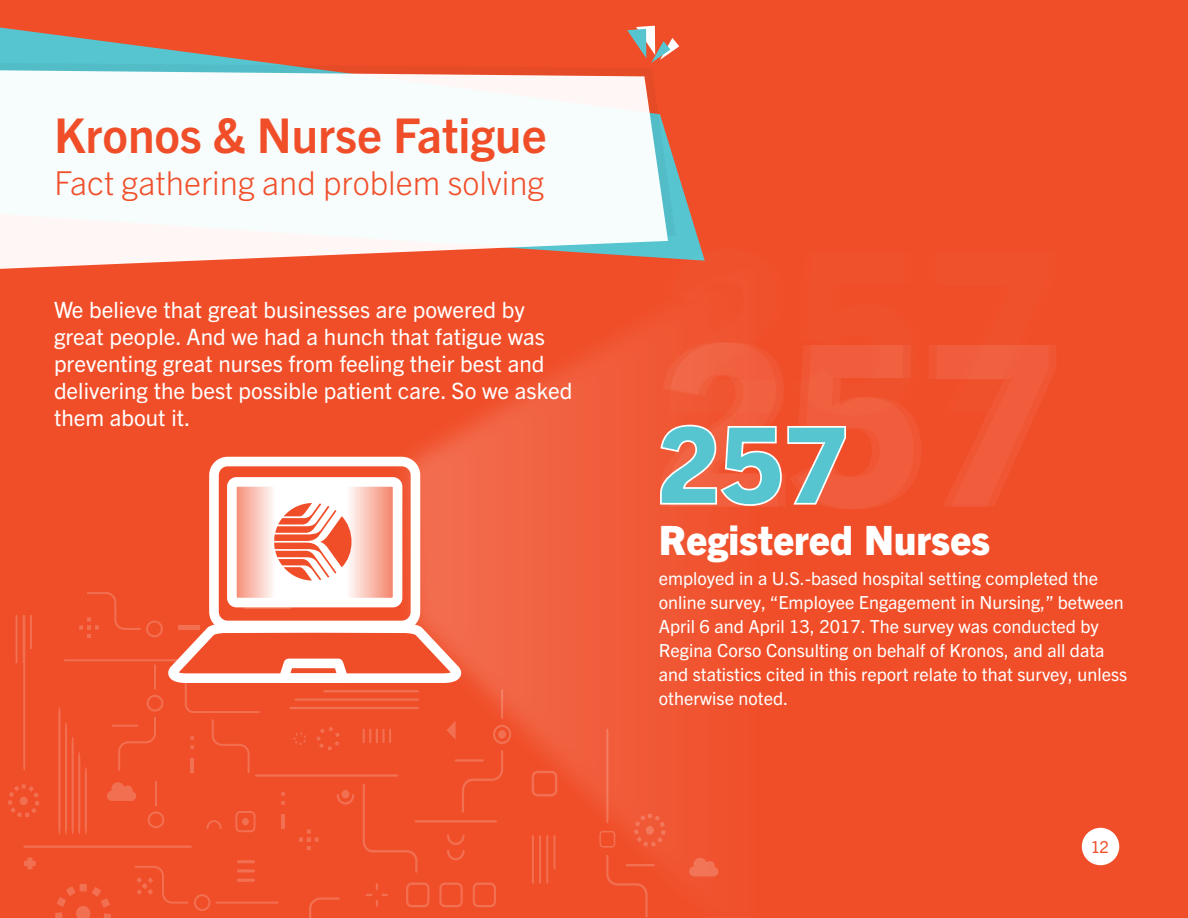
<style>
.page{position:relative;width:1188px;height:918px;background:#f04e29}
.page>*{position:absolute;margin:0;border:0;box-sizing:border-box;transform-origin:0 0}
.t1{font:700 48px "Trade Gothic Next LT Pro";color:#f04e29}
.t2{font:800 40.5px "Trade Gothic Next LT Pro";color:#fff}
.t3{font:300 33px "Trade Gothic Next LT Pro";color:#f04e29}
.t4{font:22.5px/27px "Trade Gothic Next LT Pro";color:#fff}
.t5{font:18px/24px "Trade Gothic Next LT Pro";color:#fff}
.t6{font:16.5px "Trade Gothic Next LT Pro";color:#f04e29}
</style>
<div class="page">
<img style="left:356px;top:329px;width:363px;height:589px">
<svg style="left:238px;top:488px;width:153px;height:104px;background:#facdc3"></svg>
<svg style="left:274px;top:503px;width:78px;height:78px"></svg>
<div style="left:209px;top:457px;width:211px;height:173px;border:10px solid #fff;border-radius:14px"></div>
<div style="left:227px;top:477px;width:175px;height:130px;border:10px solid #fff;border-radius:5px"></div>
<svg style="left:8px;top:592px;width:503px;height:326px"></svg>
<svg style="left:0;top:28px;width:701px;height:221px"></svg>
<svg style="left:0;top:63px;width:676px;height:174px"></svg>
<svg style="left:0;top:70px;width:668px;height:199px;background:#f3ebe8"></svg>
<hr style="left:95px;top:221px;width:175px;height:1px;background:#fff">
<hr style="left:201px;top:231px;width:113px;height:1px;background:#fff">
<svg style="left:627px;top:26px;width:52px;height:37px"></svg>
<svg style="left:659px;top:249px;width:255px;height:260px"></svg>
<svg style="left:936px;top:345px;width:113px;height:161px"></svg>
<div style="left:1082px;top:828px;width:37px;height:37px;background:#fff;border-radius:50%"></div>
<h1 class="t1" style="left:54px;top:102px;width:494px">Kronos &amp; Nurse Fatigue</h1>
<h3 class="t3" style="left:54px;top:160px;width:492px">Fact gathering and problem solving</h3>
<p class="t4" style="left:54px;top:294px;width:520px">We believe that great businesses are powered by great people. And we had a hunch that fatigue was preventing great nurses from feeling their best and delivering the best possible patient care. So we asked them about it.</p>
<h2 class="t2" style="left:659px;top:512px;width:333px">Registered Nurses</h2>
<p class="t5" style="left:659px;top:566px;width:470px">employed in a U.S.-based hospital setting completed the online survey, “Employee Engagement in Nursing,” between April 6 and April 13, 2017. The survey was conducted by Regina Corso Consulting on behalf of Kronos, and all data and statistics cited in this report relate to that survey, unless otherwise noted.</p>
<p class="t6" style="left:1091px;top:835px;width:20px">12</p>
</div>
